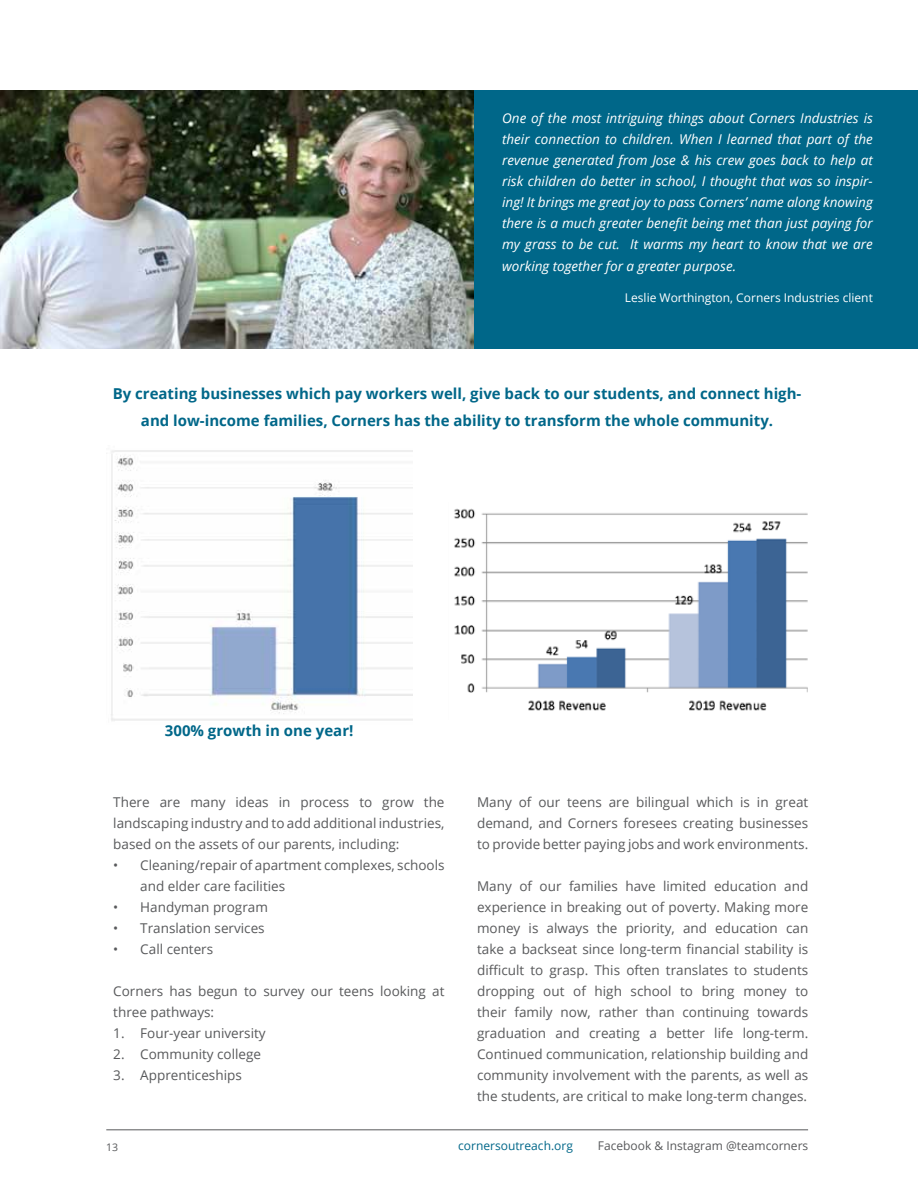
<style>
.page{position:relative;width:918px;height:1188px;background:#fff}
.page>*{position:absolute;margin:0;border:0;box-sizing:border-box;transform-origin:0 0}
.t1{font:700 15px/27px "Open Sans";color:#006789;text-align:center}
.t2{font:13.5px/21px "Open Sans";color:#58595b;text-align:justify}
.t3{font:italic 13.5px/21px "Open Sans";color:#fff;text-align:justify}
.t4{font:12px "Open Sans";color:#fff}
.t5{font:12px "Open Sans";color:#58595b}
.t6{font:12px "Open Sans";color:#006789}
.t7{font:10.5px "Open Sans";color:#58595b}
</style>
<div class="page">
<img style="left:454px;top:508px;width:354px;height:203px">
<img style="left:0;top:90px;width:475px;height:259px">
<div style="left:475px;top:90px;width:443px;height:259px;background:#006789"></div>
<img style="left:111px;top:450px;width:301px;height:271px">
<hr style="left:106px;top:1129px;width:702px;height:1px;background:#58595b">
<p class="t3" style="left:502px;top:107px;width:372px">One of the most intriguing things about Corners Industries is their connection to children. When I learned that part of the revenue generated from Jose &amp; his crew goes back to help at risk children do better in school, I thought that was so inspir&shy;ing! It brings me great joy to pass Corners’ name along knowing there is a much greater benefit being met than just paying for my grass to be cut. It warms my heart to know that we are</p>
<p class="t3" style="left:502px;top:256px;width:235px">working together for a greater purpose.</p>
<p class="t4" style="left:625px;top:290px;width:249px">Leslie Worthington, Corners Industries client</p>
<p class="t1" style="left:113px;top:380px;width:690px">By creating businesses which pay workers well, give back to our students, and connect high&shy;and low-income families, Corners has the ability to transform the whole community.</p>
<p class="t1" style="left:165px;top:716px;width:190px">300% growth in one year!</p>
<p class="t2" style="left:113px;top:791px;width:333px">There are many ideas in process to grow the landscaping industry and to add additional industries, based on the assets of our parents, including:</p>
<p class="t2" style="left:140px;top:854px;width:306px;text-indent:-27px">• Cleaning/repair of apartment complexes, schools and elder care facilities</p>
<p class="t2" style="left:113px;top:896px;width:156px">• Handyman program</p>
<p class="t2" style="left:113px;top:917px;width:153px">• Translation services</p>
<p class="t2" style="left:113px;top:938px;width:101px">• Call centers</p>
<p class="t2" style="left:113px;top:980px;width:333px">Corners has begun to survey our teens looking at three pathways:</p>
<p class="t2" style="left:113px;top:1022px;width:154px">1. Four-year university</p>
<p class="t2" style="left:113px;top:1043px;width:149px">2. Community college</p>
<p class="t2" style="left:113px;top:1064px;width:130px">3. Apprenticeships</p>
<p class="t2" style="left:477px;top:791px;width:333px">Many of our teens are bilingual which is in great demand, and Corners foresees creating businesses to provide better paying jobs and work environments.</p>
<p class="t2" style="left:477px;top:875px;width:333px">Many of our families have limited education and experience in breaking out of poverty. Making more money is always the priority, and education can take a backseat since long-term financial stability is difficult to grasp. This often translates to students dropping out of high school to bring money to their family now, rather than continuing towards graduation and creating a better life long-term.<br>Continued communication, relationship building and community involvement with the parents, as well as the students, are critical to make long-term changes.</p>
<p class="t7" style="left:106px;top:1140px;width:14px">13</p>
<p class="t6" style="left:458px;top:1138px;width:116px">cornersoutreach.org</p>
<p class="t5" style="left:598px;top:1138px;width:212px">Facebook &amp; Instagram @teamcorners</p>
</div>
